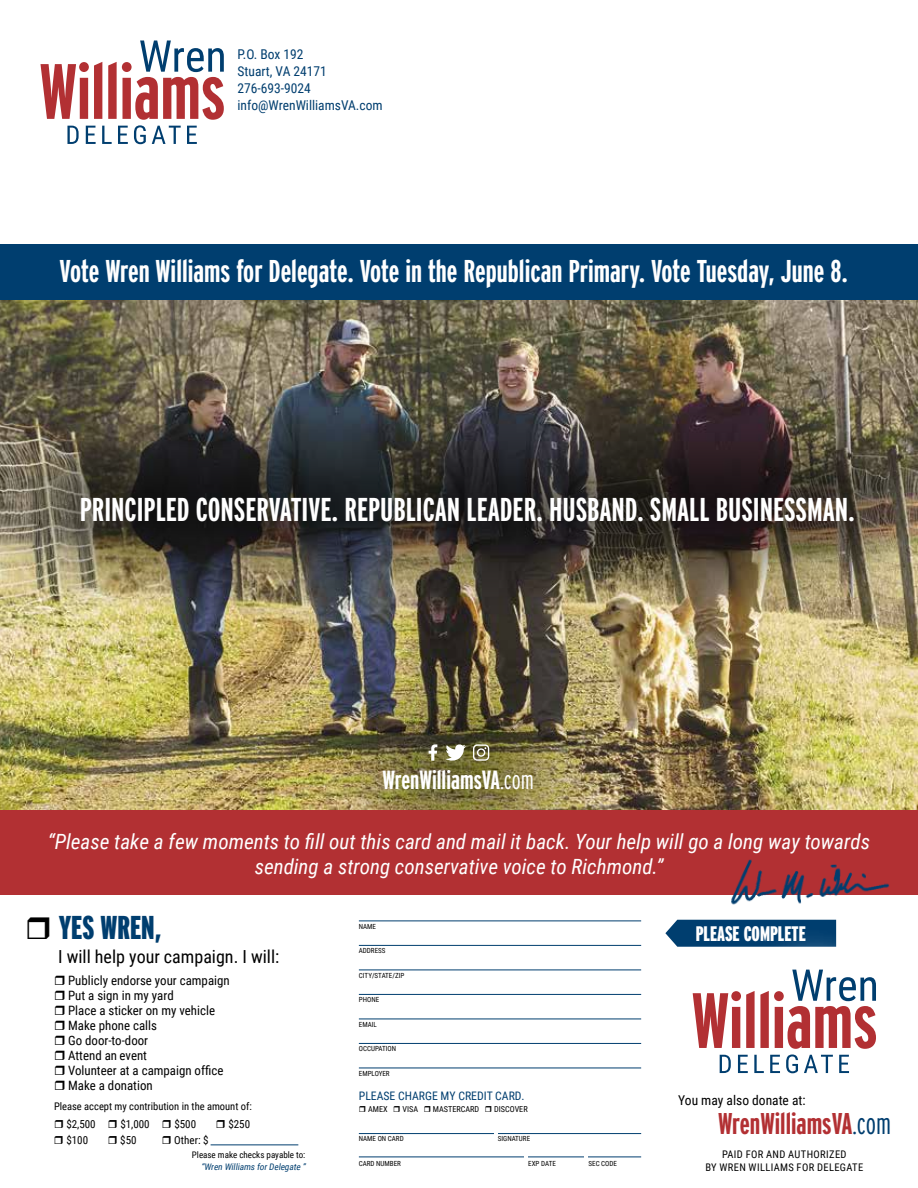
<style>
.page{position:relative;width:918px;height:1188px;background:#fff}
.page>*{position:absolute;margin:0;border:0;box-sizing:border-box;transform-origin:0 0}
.t1{font:700 33px "Interstate Compressed";color:#fff}
.t2{font:900 33px "Interstate Compressed";color:#003e6f}
.t3{font:700 31.5px "Interstate Compressed";color:#fff}
.t4{font:700 30px "Interstate Compressed";color:#b23033}
.t5{font:700 26.25px "Interstate Compressed";color:#fff}
.t6{font:italic 21px/25.2px "Roboto Condensed";color:#fff;text-align:center}
.t7{font:900 21px "Interstate Compressed";color:#fff}
.t8{font:18px "Roboto Condensed";color:#000}
.t9{font:13.5px/16.8px "Roboto Condensed";color:#003e6f}
.t10{font:13.5px "Roboto Condensed";color:#000}
.t11{font:12.9px/15px "Roboto Condensed";color:#000}
.t12{font:11.7px "Roboto Condensed";color:#003e6f}
.t13{font:10.95px "Roboto Condensed";color:#000}
.t14{font:10.5px/13.5px "Roboto Condensed";letter-spacing:.035em;color:#000;text-align:center}
.t15{font:10.5px "Roboto Condensed";letter-spacing:.01em;color:#000}
.t16{font:9px "Roboto Condensed";color:#000}
.t17{font:italic 9px "Roboto Condensed";color:#003e6f}
.t18{font:8.25px "Roboto Condensed";color:#000}
.t19{font:7.05px "Roboto Condensed";color:#000}
.s1{font-weight:300}
.s2{font-weight:300;color:#003e6f}
</style>
<div class="page">
<img style="left:0;top:300px;width:918px;height:510px">
<div style="left:288px;top:647px;width:339px;height:241px;background:#000;opacity:.75"></div>
<svg style="left:473px;top:744px;width:16px;height:17px"></svg>
<svg style="left:446px;top:744px;width:20px;height:17px"></svg>
<svg style="left:429px;top:744px;width:8px;height:17px"></svg>
<svg style="left:41px;top:40px;width:183px;height:104px"></svg>
<hr style="left:359px;top:921px;width:282px;height:1px;background:#003e6f">
<hr style="left:359px;top:945px;width:282px;height:1px;background:#003e6f">
<hr style="left:359px;top:970px;width:282px;height:1px;background:#003e6f">
<hr style="left:359px;top:994px;width:282px;height:1px;background:#003e6f">
<hr style="left:359px;top:1019px;width:282px;height:1px;background:#003e6f">
<hr style="left:359px;top:1043px;width:282px;height:1px;background:#003e6f">
<hr style="left:359px;top:1068px;width:282px;height:1px;background:#003e6f">
<hr style="left:359px;top:1133px;width:282px;height:1px;background:#003e6f">
<hr style="left:359px;top:1157px;width:282px;height:1px;background:#003e6f">
<svg style="left:672px;top:920px;width:164px;height:6px"></svg>
<div style="left:0;top:810px;width:918px;height:85px;background:#b23033"></div>
<img style="left:731px;top:859px;width:159px;height:46px">
<hr style="left:211px;top:1144px;width:87px;height:1px;background:#003e6f">
<svg style="left:693px;top:970px;width:183px;height:103px"></svg>
<div style="left:0;top:244px;width:918px;height:56px;background:#003e6f"></div>
<div style="left:0;top:397px;width:918px;height:223px;background:#000;opacity:.75"></div>
<p class="t9" style="left:238px;top:45px;width:147px">P.O. Box 192<br>Stuart, VA 24171<br>276-693-9024 info@WrenWilliamsVA.com</p>
<h2 class="t3" style="left:60px;top:253px;width:790px">Vote Wren Williams for Delegate. Vote in the Republican Primary. Vote Tuesday, June 8.</h2>
<h1 class="t1" style="left:80px;top:491px;width:777px">PRINCIPLED CONSERVATIVE. REPUBLICAN LEADER. HUSBAND. SMALL BUSINESSMAN.</h1>
<h3 class="t5" style="left:383px;top:766px;width:153px">WrenWilliamsVA<span class="s1">.com</span></h3>
<h3 class="t6" style="left:48px;top:828px;width:824px">“Please take a few moments to fill out this card and mail it back. Your help will go a long way towards sending a strong conservative voice to Richmond.”</h3>
<h1 class="t2" style="left:59px;top:909px;width:104px">YES WREN,</h1>
<h3 class="t8" style="left:58px;top:944px;width:223px">I will help your campaign. I will:</h3>
<p class="t11" style="left:68px;top:973px;width:163px">Publicly endorse your campaign<br>Put a sign in my yard<br>Place a sticker on my vehicle<br>Make phone calls<br>Go door-to-door<br>Attend an event<br>Volunteer at a campaign office<br>Make a donation</p>
<p class="t15" style="left:54px;top:1099px;width:199px">Please accept my contribution in the amount of:</p>
<p class="t13" style="left:66px;top:1117px;width:31px">$2,500</p>
<p class="t13" style="left:120px;top:1117px;width:31px">$1,000</p>
<p class="t13" style="left:174px;top:1117px;width:23px">$500</p>
<p class="t13" style="left:228px;top:1117px;width:23px">$250</p>
<p class="t13" style="left:66px;top:1132px;width:23px">$100</p>
<p class="t13" style="left:120px;top:1132px;width:18px">$50</p>
<p class="t13" style="left:174px;top:1132px;width:36px">Other: $</p>
<p class="t16" style="left:192px;top:1149px;width:115px">Please make checks payable to:</p>
<p class="t17" style="left:201px;top:1160px;width:108px">“Wren Williams forDelegate ”</p>
<p class="t19" style="left:359px;top:922px;width:19px">NAME</p>
<p class="t19" style="left:359px;top:946px;width:28px">ADDRESS</p>
<p class="t19" style="left:359px;top:970px;width:47px">CITY/STATE/ZIP</p>
<p class="t19" style="left:359px;top:995px;width:22px">PHONE</p>
<p class="t19" style="left:359px;top:1019px;width:19px">EMAIL</p>
<p class="t19" style="left:359px;top:1044px;width:39px">OCCUPATION</p>
<p class="t19" style="left:359px;top:1068px;width:32px">EMPLOYER</p>
<p class="t12" style="left:359px;top:1088px;width:167px">PLEASE CHARGE MY CREDIT CARD.</p>
<p class="t18" style="left:368px;top:1103px;width:21px">AMEX</p>
<p class="t18" style="left:402px;top:1103px;width:17px">VISA</p>
<p class="t18" style="left:433px;top:1103px;width:48px">MASTERCARD</p>
<p class="t18" style="left:494px;top:1103px;width:35px">DISCOVER</p>
<p class="t19" style="left:359px;top:1134px;width:46px">NAME ON CARD</p>
<p class="t19" style="left:498px;top:1134px;width:34px">SIGNATURE</p>
<p class="t19" style="left:359px;top:1158px;width:44px">CARD NUMBER</p>
<p class="t19" style="left:528px;top:1158px;width:29px">EXP DATE</p>
<p class="t19" style="left:589px;top:1158px;width:30px">SEC CODE</p>
<p class="t14" style="left:705px;top:1147px;width:159px">PAID FOR AND AUTHORIZED<br>BY WREN WILLIAMS FOR DELEGATE</p>
<h3 class="t7" style="left:696px;top:922px;width:112px">PLEASE COMPLETE</h3>
<p class="t10" style="left:678px;top:1091px;width:129px">You may also donate at:</p>
<h3 class="t4" style="left:718px;top:1107px;width:174px">WrenWilliamsVA<span class="s2">.com</span></h3>
</div>
